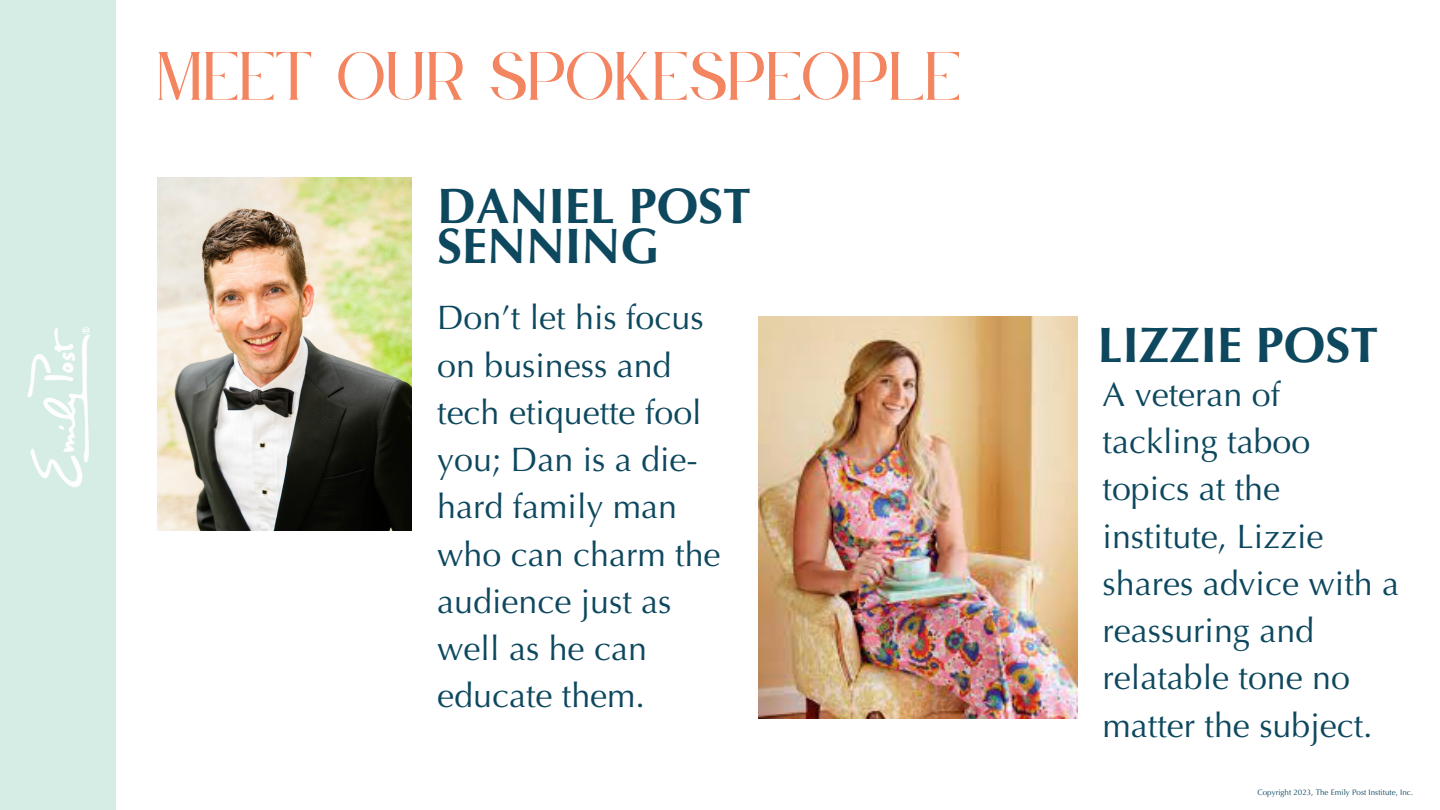
<style>
.page{position:relative;width:1440px;height:810px;background:#fff}
.page>*{position:absolute;margin:0;border:0;box-sizing:border-box;transform-origin:0 0}
.t1{font:60px "Le Jour Serif";color:#f48561}
.t2{font:700 50px/40.5px "Optima";color:#0d485e}
.t3{font:34px/47.2px "Optima";color:#0d485e}
.t4{font:8px "Optima";color:#0d485e}
</style>
<div class="page">
<div style="left:0;top:0;width:116px;height:810px;background:#d6ede6"></div>
<img style="left:158px;top:177px;width:253px;height:354px">
<img style="left:758px;top:317px;width:320px;height:402px">
<img style="left:27px;top:316px;width:164px;height:178px">
<p class="t1" style="left:158px;top:44px;width:806px">MEET OUR SPOKESPEOPLE</p>
<p class="t2" style="left:437px;top:186px;width:315px">DANIEL POST<br>SENNING</p>
<p class="t3" style="left:437px;top:295px;width:285px">Don’t let his focus on business and tech etiquette fool you; Dan is a die&shy;hard family man who can charm the audience just as well as he can educate them.</p>
<p class="t2" style="left:1098px;top:325px;width:282px">LIZZIE POST</p>
<p class="t3" style="left:1103px;top:371px;width:298px">A veteran of tackling taboo topics at the institute, Lizzie shares advice with a reassuring and relatable tone no matter the subject.</p>
<p class="t4" style="left:1257px;top:788px;width:157px">Copyright 2023, The Emily Post Institute, Inc.</p>
</div>
